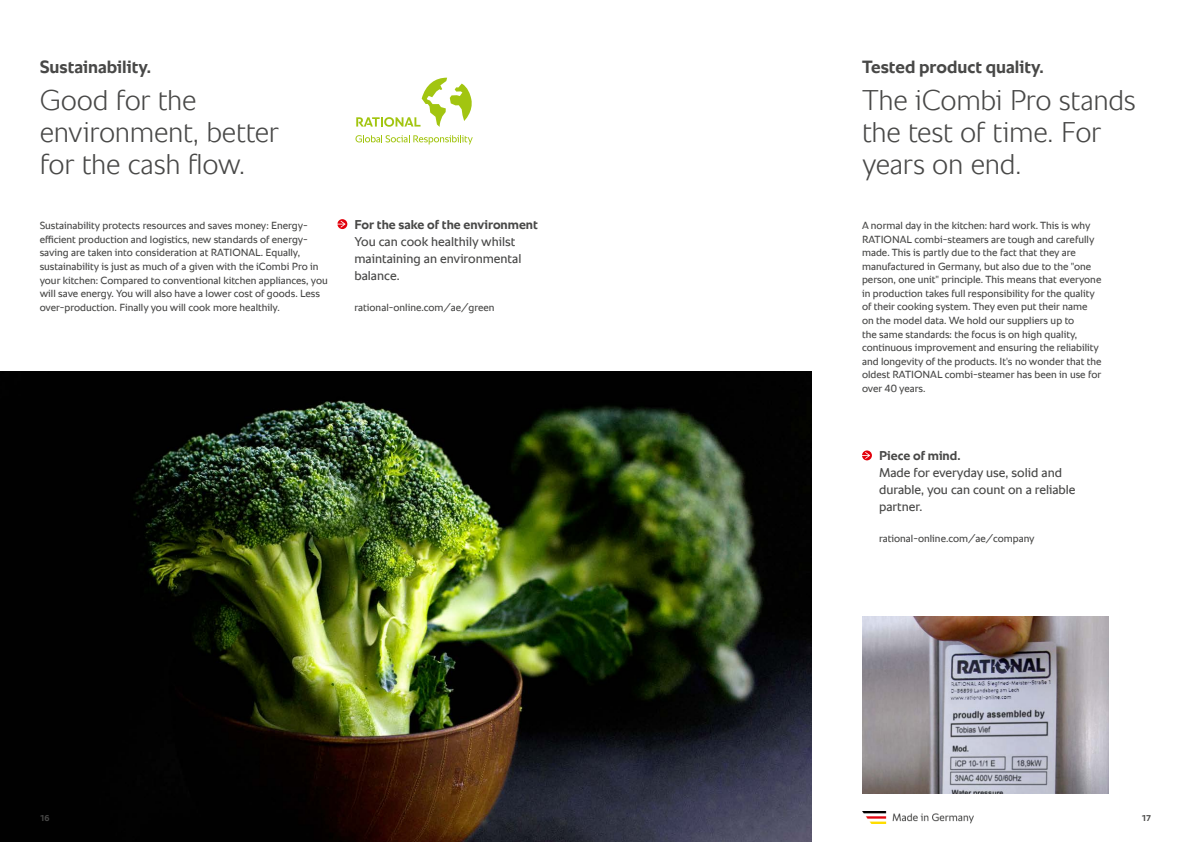
<style>
.page{position:relative;width:1191px;height:842px;background:#fff}
.page>*{position:absolute;margin:0;border:0;box-sizing:border-box;transform-origin:0 0}
.t1{font:300 29px/32px "RATIONAL Sans TT";letter-spacing:-.01em;color:#484847}
.t2{font:700 18px "RATIONAL Sans TT";color:#484847}
.t3{font:13px/17px "RATIONAL Sans TT";color:#484847}
.t4{font:700 13px "RATIONAL Sans TT";color:#484847}
.t5{font:10.5px/13.6px "RATIONAL Sans TT";color:#484847}
.t6{font:700 8.5px "RATIONAL Sans TT";color:#484847}
</style>
<div class="page">
<img style="left:0;top:372px;width:811px;height:470px">
<img style="left:862px;top:617px;width:246px;height:177px">
<img style="left:862px;top:811px;width:111px;height:13px">
<svg style="left:337px;top:219px;width:10px;height:10px"></svg>
<svg style="left:862px;top:450px;width:10px;height:10px"></svg>
<svg style="left:356px;top:78px;width:116px;height:49px"></svg>
<svg style="left:355px;top:135px;width:118px;height:9px"></svg>
<h2 class="t2" style="left:40px;top:53px;width:113px">Sustainability.</h2>
<h1 class="t1" style="left:40px;top:84px;width:241px">Good for the environment, better for the cash flow.</h1>
<p class="t5" style="left:40px;top:219px;width:289px">Sustainability protects resources and saves money: Energy&shy;efficient production and logistics, new standards of energy&shy;saving are taken into consideration at RATIONAL. Equally, sustainability is just as much of a given with the iCombi Pro in your kitchen: Compared to conventional kitchen appliances, you will save energy. You will also have a lower cost of goods. Less over-production. Finally you will cook more healthily.</p>
<p class="t4" style="left:354px;top:215px;width:185px">For the sake of the environment</p>
<p class="t3" style="left:354px;top:233px;width:168px">You can cook healthily whilst maintaining an environmental balance.</p>
<p class="t5" style="left:354px;top:300px;width:142px">rational-online.com/ae/green</p>
<h2 class="t2" style="left:862px;top:53px;width:183px">Tested product quality.</h2>
<h1 class="t1" style="left:862px;top:84px;width:275px">The iCombi Pro stands the test of time. For years on end.</h1>
<p class="t5" style="left:862px;top:219px;width:241px">A normal day in the kitchen: hard work. This is why RATIONAL combi-steamers are tough and carefully made. This is partly due to the fact that they are manufactured in Germany, but also due to the "one person, one unit" principle. This means that everyone in production takes full responsibility for the quality of their cooking system. They even put their name on the model data. We hold our suppliers up to<br>the same standards: the focus is on high quality, continuous improvement and ensuring the reliability and longevity of the products. It's no wonder that the oldest RATIONAL combi-steamer has been in use for over 40 years.</p>
<p class="t4" style="left:879px;top:447px;width:83px">Piece of mind.</p>
<p class="t3" style="left:879px;top:465px;width:198px">Made for everyday use, solid and durable, you can count on a reliable partner.</p>
<p class="t5" style="left:879px;top:532px;width:157px">rational-online.com/ae/company</p>
<p class="t6" style="left:40px;top:812px;width:11px">16</p>
<p class="t6" style="left:1141px;top:812px;width:11px">17</p>
</div>
